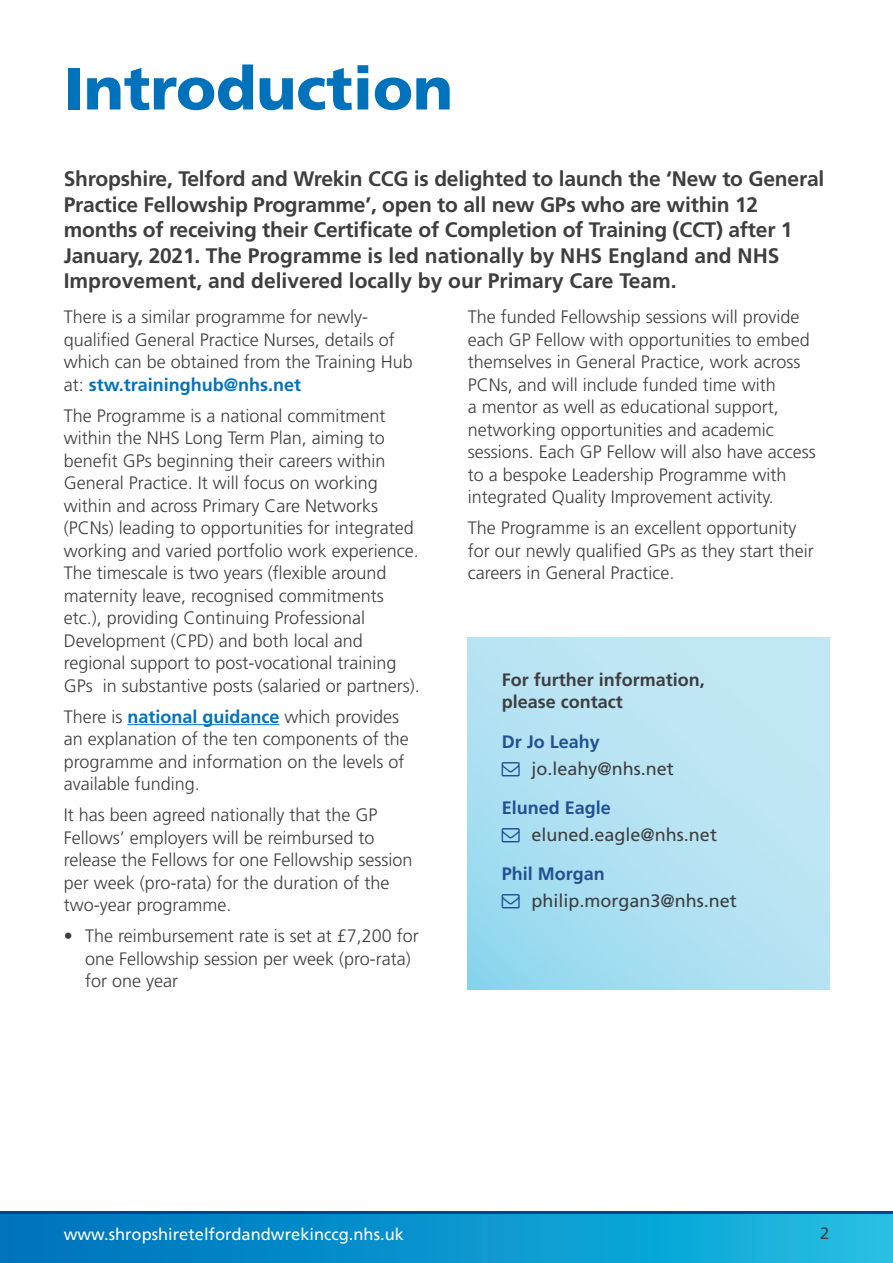
<style>
.page{position:relative;width:893px;height:1263px;background:#fff}
.page>*{position:absolute;margin:0;border:0;box-sizing:border-box;transform-origin:0 0}
.t1{font:900 60px "Frutiger";color:#0072bc}
.t2{font:700 21px/25.5px "Frutiger";letter-spacing:-.01em;color:#3e3e3f}
.t3{font:300 18px/22.5px "Frutiger";color:#3e3e3f}
.t4{font:18px/26.7px "Frutiger";color:#3e3e3f}
.t5{font:700 18px/22.5px "Frutiger";color:#3e3e3f}
.t6{font:16.5px "Frutiger";color:#fff}
.t7{font:16.5px "Frutiger";color:#3e3e3f}
.s1{font-weight:700;color:#0072bc}
.s2{font-weight:700;color:#225093}
</style>
<div class="page">
<hr style="left:127px;top:724px;width:152px;height:1px;background:#0072bc">
<svg style="left:468px;top:638px;width:361px;height:351px"></svg>
<div style="left:0;top:1214px;width:893px;height:49px;background:linear-gradient(to right,#0070bb,#1cbde2)"></div>
<hr style="left:0;top:1211px;width:893px;height:3px;background:#01468c">
<svg style="left:502px;top:762px;width:18px;height:14px"></svg>
<svg style="left:502px;top:828px;width:18px;height:14px"></svg>
<svg style="left:502px;top:894px;width:18px;height:14px"></svg>
<p class="t1" style="left:64px;top:52px;width:391px">Introduction</p>
<p class="t2" style="left:64px;top:166px;width:762px">Shropshire, Telford and Wrekin CCG is delighted to launch the ‘New to General Practice Fellowship Programme’, open to all new GPs who are within 12 months of receiving their Certificate of Completion of Training (CCT) after 1<br>January, 2021. The Programme is led nationally by NHS England and NHS Improvement, and delivered locally by our Primary Care Team.</p>
<p class="t3" style="left:64px;top:306px;width:351px">There is a similar programme for newly&shy;qualified General Practice Nurses, details of which can be obtained from the Training Hub at: <span class="s1">stw.traininghub@nhs.net</span></p>
<p class="t3" style="left:64px;top:404px;width:358px">The Programme is a national commitment within the NHS Long Term Plan, aiming to benefit GPs beginning their careers within General Practice. It will focus on working within and across Primary Care Networks (PCNs) leading to opportunities for integrated working and varied portfolio work experience.<br>The timescale is two years (flexible around maternity leave, recognised commitments etc.), providing Continuing Professional Development (CPD) and both local and regional support to post-vocational training GPs in substantive posts (salaried or partners).</p>
<p class="t3" style="left:64px;top:705px;width:347px">There is <span class="s1">national guidance</span> which provides an explanation of the ten components of the programme and information on the levels of available funding.</p>
<p class="t3" style="left:64px;top:804px;width:350px">It has been agreed nationally that the GP Fellows’ employers will be reimbursed to release the Fellows for one Fellowship session per week (pro-rata) for the duration of the two-year programme.</p>
<p class="t3" style="left:85px;top:925px;width:335px;text-indent:-21px">• The reimbursement rate is set at £7,200 for one Fellowship session per week (pro-rata) for one year</p>
<p class="t3" style="left:468px;top:306px;width:350px">The funded Fellowship sessions will provide each GP Fellow with opportunities to embed themselves in General Practice, work across PCNs, and will include funded time with<br>a mentor as well as educational support, networking opportunities and academic sessions. Each GP Fellow will also have access to a bespoke Leadership Programme with integrated Quality Improvement activity.</p>
<p class="t3" style="left:468px;top:517px;width:348px">The Programme is an excellent opportunity for our newly qualified GPs as they start their careers in General Practice.</p>
<p class="t5" style="left:502px;top:668px;width:205px">For further information, please contact</p>
<p class="t4" style="left:531px;top:728px;width:144px;text-indent:-30px"><span class="s2">Dr Jo Leahy </span>jo.leahy@nhs.net</p>
<p class="t4" style="left:531px;top:794px;width:187px;text-indent:-30px"><span class="s2">Eluned Eagle </span>eluned.eagle@nhs.net</p>
<p class="t4" style="left:531px;top:861px;width:207px;text-indent:-30px"><span class="s2">Phil Morgan </span>philip.morgan3@nhs.net</p>
<p class="t6" style="left:64px;top:1224px;width:342px">www.shropshiretelfordandwrekinccg.nhs.uk</p>
<p class="t7" style="left:820px;top:1224px;width:11px">2</p>
</div>
